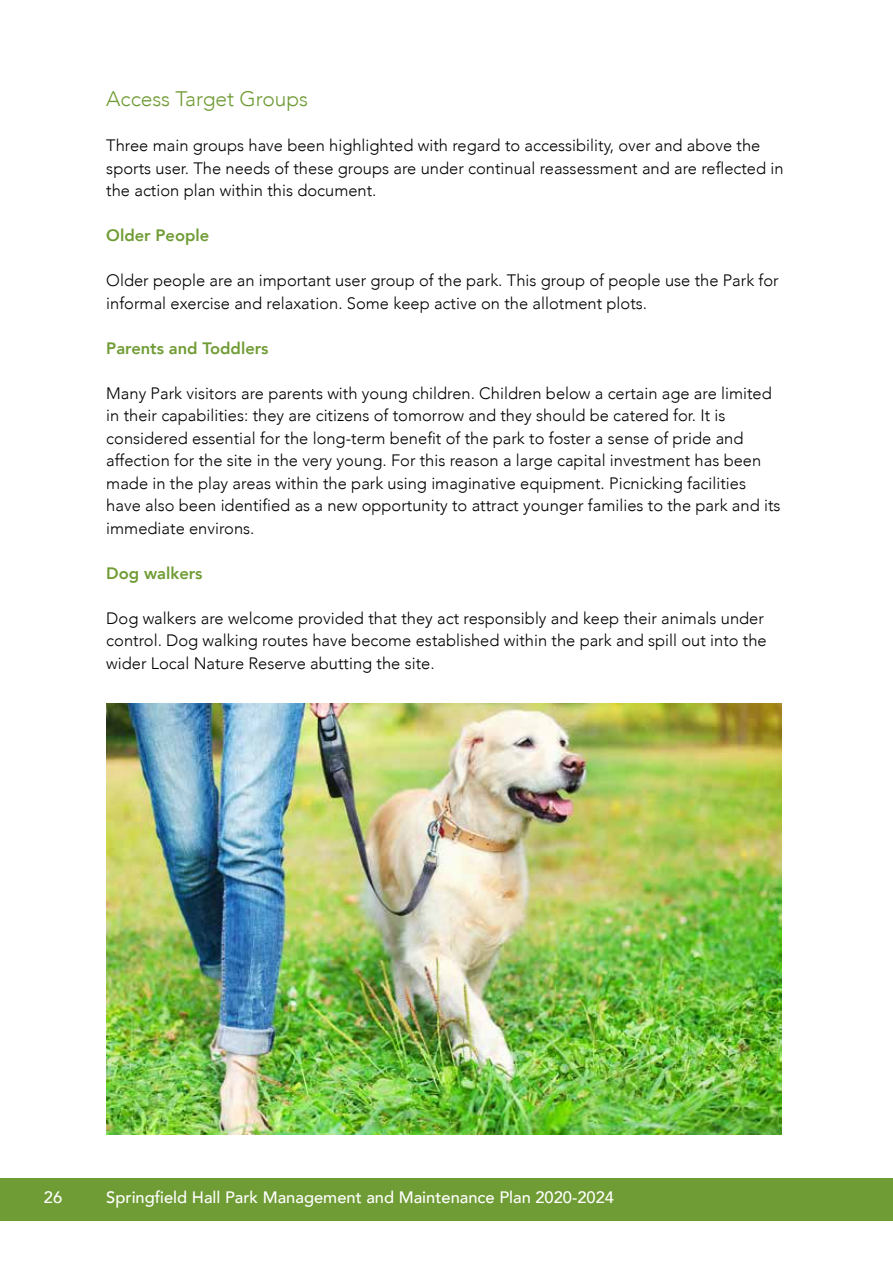
<style>
.page{position:relative;width:893px;height:1263px;background:#fff}
.page>*{position:absolute;margin:0;border:0;box-sizing:border-box;transform-origin:0 0}
.t1{font:300 21px "Avenir";color:#709c35}
.t2{font:300 16.5px/22.5px "Avenir";color:#000}
.t3{font:500 16.5px "Avenir";color:#fff}
.t4{font:800 16.5px "Avenir";color:#709c35}
</style>
<div class="page">
<div style="left:0;top:1178px;width:893px;height:42px;background:#709c35"></div>
<img style="left:106px;top:703px;width:675px;height:432px">
<p class="t1" style="left:106px;top:86px;width:203px">Access Target Groups</p>
<p class="t2" style="left:106px;top:134px;width:679px">Three main groups have been highlighted with regard to accessibility, over and above the sports user. The needs of these groups are under continual reassessment and are reflected in the action plan within this document.</p>
<p class="t4" style="left:106px;top:222px;width:104px">Older People</p>
<p class="t2" style="left:106px;top:269px;width:674px">Older people are an important user group of the park. This group of people use the Park for informal exercise and relaxation. Some keep active on the allotment plots.</p>
<p class="t4" style="left:106px;top:335px;width:164px">Parents and Toddlers</p>
<p class="t2" style="left:106px;top:382px;width:676px">Many Park visitors are parents with young children. Children below a certain age are limited in their capabilities: they are citizens of tomorrow and they should be catered for. It is considered essential for the long-term benefit of the park to foster a sense of pride and affection for the site in the very young. For this reason a large capital investment has been made in the play areas within the park using imaginative equipment. Picnicking facilities have also been identified as a new opportunity to attract younger families to the park and its immediate environs.</p>
<p class="t4" style="left:106px;top:560px;width:98px">Dog walkers</p>
<p class="t2" style="left:106px;top:607px;width:662px">Dog walkers are welcome provided that they act responsibly and keep their animals under control. Dog walking routes have become established within the park and spill out into the wider Local Nature Reserve abutting the site.</p>
<p class="t3" style="left:44px;top:1183px;width:20px">26</p>
<p class="t3" style="left:106px;top:1183px;width:509px">Springfield Hall Park Management and Maintenance Plan 2020-2024</p>
</div>
